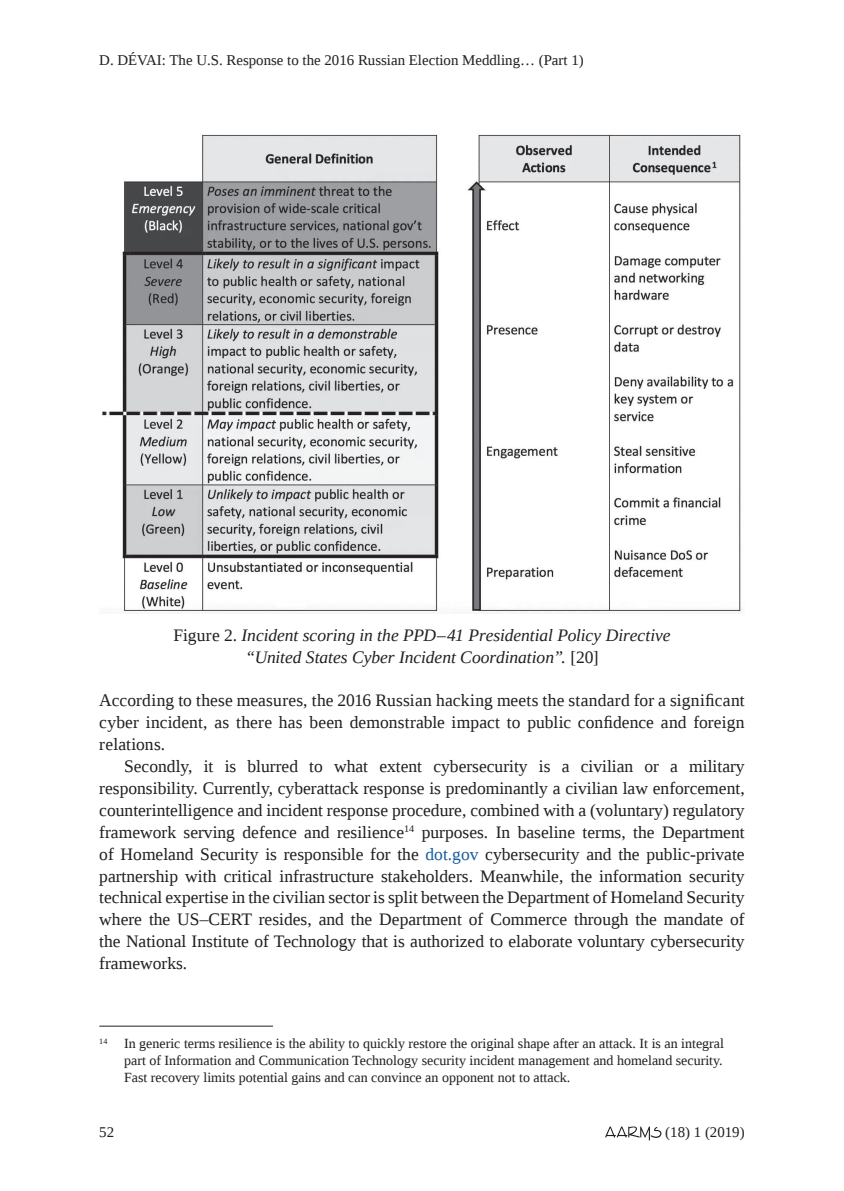
<style>
.page{position:relative;width:844px;height:1191px;background:#fff}
.page>*{position:absolute;margin:0;border:0;box-sizing:border-box;transform-origin:0 0}
._3_1_Kenyérszöveg{font:17.5px/21.9px "Liberation Serif";color:#231f20;text-align:justify}
._3_0_Kenyérszöveg_el{font:17.5px/21.9px "Liberation Serif";color:#231f20;text-align:justify}
._6_Képaláírás{font:italic 17.5px/21.9px "Liberation Serif";letter-spacing:-.005em;color:#231f20;text-align:center}
.t1{font:14.88px "Liberation Serif";color:#231f20}
._8_Lábjegyzet{font:14px/16.8px "Liberation Serif";color:#231f20;text-align:justify}
.s1{font-style:normal}
.s2{color:#175d9e}
</style>
<div class="page">
<svg style="left:605px;top:1126px;width:56px;height:14px"></svg>
<img style="left:102px;top:134px;width:639px;height:479px">
<hr style="left:99px;top:1025px;width:174px;height:1px;background:#231f20">
<p class="t1" style="left:99px;top:50px;width:486px">D. DÉVAI: The U.S. Response to the 2016 Russian Election Meddling… (Part 1)</p>
<p class="_6_Képaláírás" style="left:173px;top:624px;width:498px"><span class="s1">Figure 2.</span> Incident scoring in the PPD–41 Presidential Policy Directive “United States Cyber Incident Coordination”. <span class="s1">[20]</span></p>
<p class="_3_0_Kenyérszöveg_el" style="left:99px;top:689px;width:646px">According to these measures, the 2016 Russian hacking meets the standard for a significant cyber incident, as there has been demonstrable impact to public confidence and foreign relations.</p>
<p class="_3_1_Kenyérszöveg" style="left:99px;top:755px;width:646px;text-indent:25px">Secondly, it is blurred to what extent cybersecurity is a civilian or a military responsibility. Currently, cyberattack response is predominantly a civilian law enforcement, counterintelligence and incident response procedure, combined with a (voluntary) regulatory framework serving defence and resilience<sup>14</sup> purposes. In baseline terms, the Department of Homeland Security is responsible for the <span class="s2">dot.gov</span> cybersecurity and the public-private partnership with critical infrastructure stakeholders. Meanwhile, the information security technical expertise in the civilian sector is split between the Department of Homeland Security where the US–CERT resides, and the Department of Commerce through the mandate of the National Institute of Technology that is authorized to elaborate voluntary cybersecurity frameworks.</p>
<p class="_8_Lábjegyzet" style="left:124px;top:1035px;width:601px;text-indent:-25px"><sup>14</sup> In generic terms resilience is the ability to quickly restore the original shape after an attack. It is an integral part of Information and Communication Technology security incident management and homeland security.<br>Fast recovery limits potential gains and can convince an opponent not to attack.</p>
<p class="t1" style="left:99px;top:1122px;width:16px">52</p>
<p class="t1" style="left:665px;top:1122px;width:81px">(18) 1 (2019)</p>
</div>
